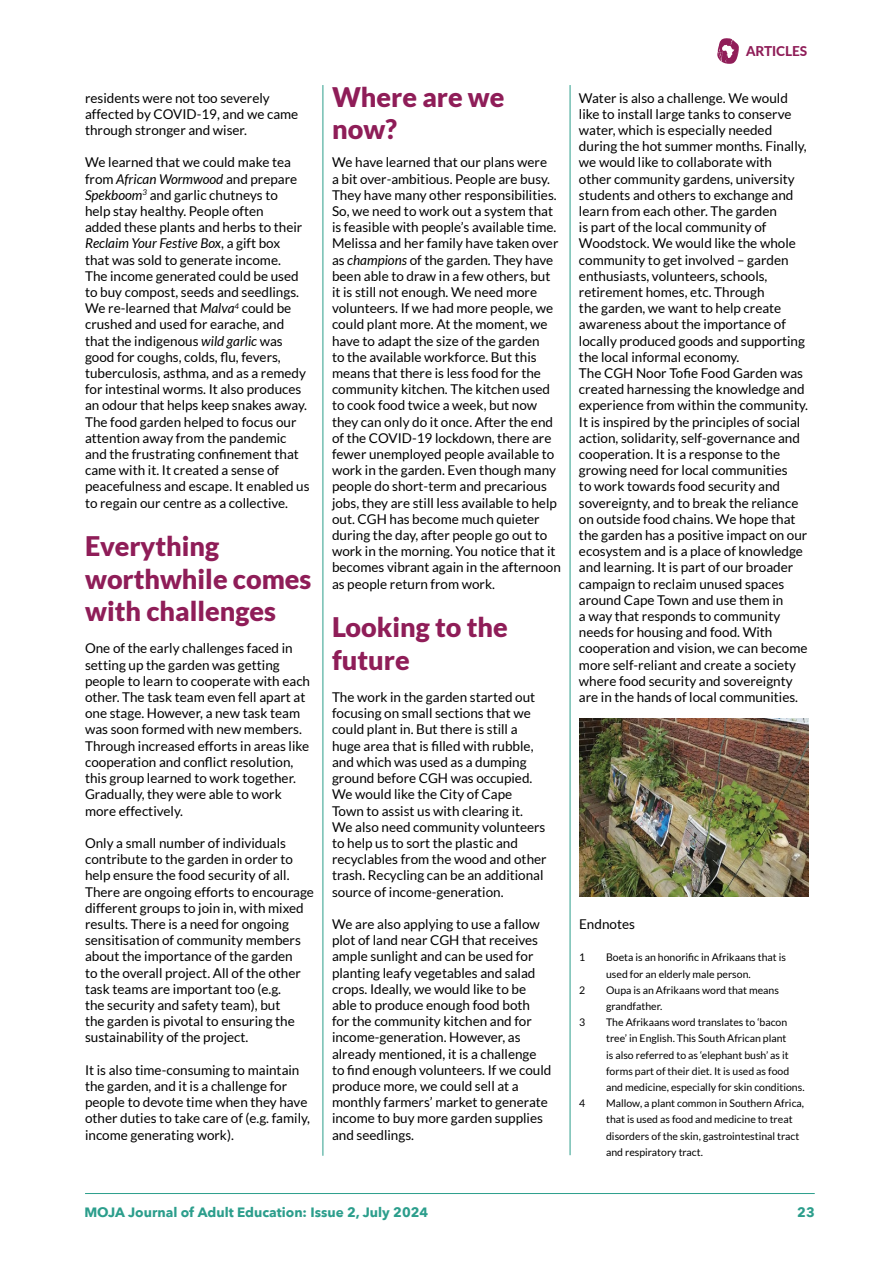
<style>
.page{position:relative;width:893px;height:1263px;background:#fff}
.page>*{position:absolute;margin:0;border:0;box-sizing:border-box;transform-origin:0 0}
.t1{font:900 27px/32.4px "Lato";color:#8f1d58}
.t2{font:13.5px/16.2px "Lato";color:#000}
.t3{font:700 13.5px "Avenir Next LT Pro";color:#2c9e8c}
.t4{font:800 13.5px "Lato";color:#8f1d58}
.t5{font:10.5px/16.2px "Lato";color:#000}
.s1{font-style:italic}
</style>
<div class="page">
<hr style="left:85px;top:1193px;width:730px;height:1px;background:#2c9e8c">
<hr style="left:323px;top:85px;width:1px;height:1071px;background:#2c9e8c">
<hr style="left:570px;top:85px;width:1px;height:1070px;background:#2c9e8c">
<svg style="left:717px;top:38px;width:22px;height:26px"></svg>
<img style="left:579px;top:718px;width:229px;height:178px">
<p class="t2" style="left:85px;top:90px;width:215px">residents were not too severely affected by COVID-19, and we came through stronger and wiser.</p>
<p class="t2" style="left:85px;top:154px;width:226px">We learned that we could make tea from <span class="s1">African Wormwood</span> and prepare <span class="s1">Spekboom</span><sup>3</sup> and garlic chutneys to<br>help stay healthy. People often<br>added these plants and herbs to their <span class="s1">Reclaim Your Festive Box</span>, a gift box<br>that was sold to generate income.<br>The income generated could be used to buy compost, seeds and seedlings.<br>We re-learned that <span class="s1">Malva</span><sup>4</sup> could be crushed and used for earache, and that the indigenous <span class="s1">wild garlic</span> was good for coughs, colds, flu, fevers, tuberculosis, asthma, and as a remedy for intestinal worms. It also produces an odour that helps keep snakes away.<br>The food garden helped to focus our attention away from the pandemic and the frustrating confinement that came with it. It created a sense of peacefulness and escape. It enabled us to regain our centre as a collective.</p>
<h1 class="t1" style="left:85px;top:530px;width:228px">Everything worthwhile comes with challenges</h1>
<p class="t2" style="left:85px;top:640px;width:227px">One of the early challenges faced in setting up the garden was getting people to learn to cooperate with each other. The task team even fell apart at one stage. However, a new task team was soon formed with new members.<br>Through increased efforts in areas like cooperation and conflict resolution, this group learned to work together.<br>Gradually, they were able to work more effectively.</p>
<p class="t2" style="left:85px;top:835px;width:230px">Only a small number of individuals contribute to the garden in order to help ensure the food security of all.<br>There are ongoing efforts to encourage different groups to join in, with mixed results. There is a need for ongoing sensitisation of community members about the importance of the garden<br>to the overall project. All of the other task teams are important too (e.g.<br>the security and safety team), but<br>the garden is pivotal to ensuring the sustainability of the project.</p>
<p class="t2" style="left:85px;top:1062px;width:226px">It is also time-consuming to maintain the garden, and it is a challenge for people to devote time when they have other duties to take care of (e.g. family, income generating work).</p>
<h1 class="t1" style="left:332px;top:80px;width:174px">Where are we now?</h1>
<p class="t2" style="left:332px;top:154px;width:230px">We have learned that our plans were<br>a bit over-ambitious. People are busy.<br>They have many other responsibilities.<br>So, we need to work out a system that is feasible with people’s available time.<br>Melissa and her family have taken over as <span class="s1">champions</span> of the garden. They have been able to draw in a few others, but it is still not enough. We need more volunteers. If we had more people, we could plant more. At the moment, we have to adapt the size of the garden<br>to the available workforce. But this means that there is less food for the community kitchen. The kitchen used to cook food twice a week, but now they can only do it once. After the end of the COVID-19 lockdown, there are fewer unemployed people available to work in the garden. Even though many people do short-term and precarious jobs, they are still less available to help out. CGH has become much quieter during the day, after people go out to work in the morning. You notice that it becomes vibrant again in the afternoon as people return from work.</p>
<h1 class="t1" style="left:332px;top:611px;width:177px">Looking to the future</h1>
<p class="t2" style="left:332px;top:689px;width:216px">The work in the garden started out focusing on small sections that we could plant in. But there is still a huge area that is filled with rubble, and which was used as a dumping ground before CGH was occupied.<br>We would like the City of Cape Town to assist us with clearing it.<br>We also need community volunteers to help us to sort the plastic and recyclables from the wood and other trash. Recycling can be an additional source of income-generation.</p>
<p class="t2" style="left:332px;top:916px;width:221px">We are also applying to use a fallow plot of land near CGH that receives ample sunlight and can be used for planting leafy vegetables and salad crops. Ideally, we would like to be able to produce enough food both<br>for the community kitchen and for income-generation. However, as already mentioned, it is a challenge to find enough volunteers. If we could produce more, we could sell at a monthly farmers’ market to generate income to buy more garden supplies and seedlings.</p>
<p class="t4" style="left:746px;top:41px;width:63px">ARTICLES</p>
<p class="t2" style="left:579px;top:90px;width:230px">Water is also a challenge. We would like to install large tanks to conserve water, which is especially needed during the hot summer months. Finally, we would like to collaborate with other community gardens, university students and others to exchange and learn from each other. The garden<br>is part of the local community of Woodstock. We would like the whole community to get involved – garden enthusiasts, volunteers, schools, retirement homes, etc. Through<br>the garden, we want to help create awareness about the importance of locally produced goods and supporting the local informal economy.<br>The CGH Noor Tofie Food Garden was created harnessing the knowledge and experience from within the community.<br>It is inspired by the principles of social action, solidarity, self-governance and cooperation. It is a response to the growing need for local communities<br>to work towards food security and sovereignty, and to break the reliance on outside food chains. We hope that the garden has a positive impact on our ecosystem and is a place of knowledge and learning. It is part of our broader campaign to reclaim unused spaces around Cape Town and use them in<br>a way that responds to community needs for housing and food. With cooperation and vision, we can become more self-reliant and create a society where food security and sovereignty are in the hands of local communities.</p>
<p class="t2" style="left:579px;top:916px;width:57px">Endnotes</p>
<p class="t5" style="left:579px;top:949px;width:8px">1</p>
<p class="t5" style="left:606px;top:949px;width:182px">Boeta is an honorific in Afrikaans that is used for an elderly male person.</p>
<p class="t5" style="left:579px;top:982px;width:8px">2</p>
<p class="t5" style="left:606px;top:982px;width:174px">Oupa is an Afrikaans word that means grandfather.</p>
<p class="t5" style="left:579px;top:1014px;width:8px">3</p>
<p class="t5" style="left:606px;top:1014px;width:200px">The Afrikaans word translates to ‘bacon tree’ in English. This South African plant<br>is also referred to as ‘elephant bush’ as it forms part of their diet. It is used as food and medicine, especially for skin conditions.</p>
<p class="t5" style="left:579px;top:1095px;width:8px">4</p>
<p class="t5" style="left:606px;top:1095px;width:199px">Mallow, a plant common in Southern Africa, that is used as food and medicine to treat disorders of the skin, gastrointestinal tract and respiratory tract.</p>
<p class="t3" style="left:84px;top:1204px;width:345px">MOJA Journal of Adult Education: Issue 2, July 2024</p>
<p class="t3" style="left:797px;top:1204px;width:19px">23</p>
</div>
